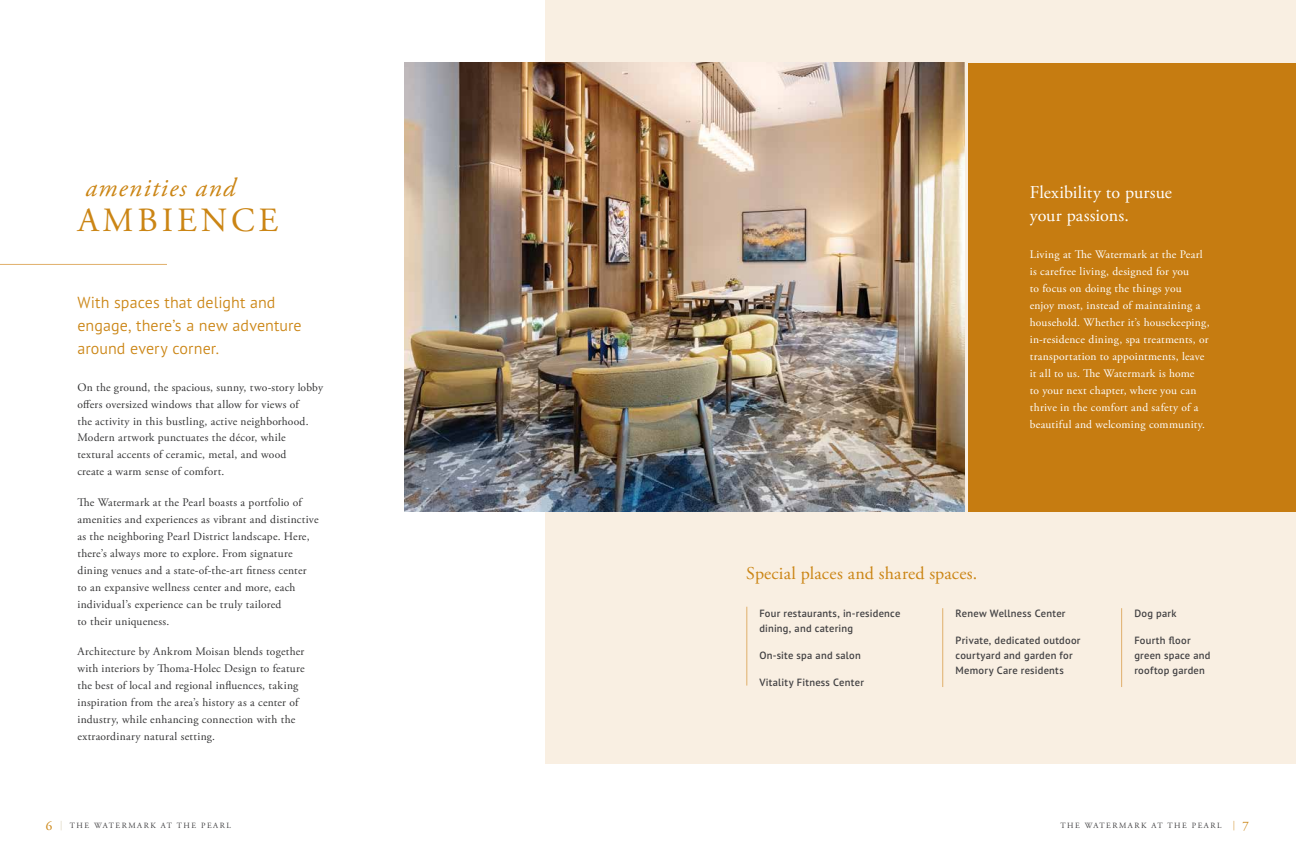
<style>
.page{position:relative;width:1296px;height:864px;background:#fff}
.page>*{position:absolute;margin:0;border:0;box-sizing:border-box;transform-origin:0 0}
.t1{font:33.9px "Adobe Garamond Pro";letter-spacing:.115em;color:#cb8514}
.t2{font:italic 26.1px "Adobe Garamond Pro";letter-spacing:.05em;color:#cb8514}
.t3{font:18px/22.9px "Adobe Garamond Pro";letter-spacing:.005em;color:#fff}
.t4{font:18px "Adobe Garamond Pro";letter-spacing:.01em;color:#cb8514}
.t5{font:300 16px/22.9px "PT Sans Pro";letter-spacing:.005em;color:#cb8514}
.t6{font:11.5px/17px "Adobe Garamond Pro";letter-spacing:.02em;color:#333334}
.t7{font:11.5px/17px "Adobe Garamond Pro";letter-spacing:.02em;color:#fff}
.t8{font:600 10.5px/15px "PT Sans Pro";letter-spacing:.025em;color:#414042}
.t9{font:8px "Adobe Garamond Pro";letter-spacing:.19em;color:#414042}
.s1{font-size:13px;color:#cb8514}
.s2{font-size:9.5px;color:#d0c5a5}
.s3{font-size:9.5px;color:#cb8514}
</style>
<div class="page">
<hr style="left:0;top:264px;width:167px;height:1px;background:#e0af6b">
<div style="left:546px;top:0;width:750px;height:764px;background:#f9efe2"></div>
<hr style="left:746px;top:607px;width:1px;height:79px;background:#e0af6b">
<hr style="left:942px;top:608px;width:1px;height:79px;background:#e0af6b">
<hr style="left:1121px;top:608px;width:1px;height:79px;background:#e0af6b">
<div style="left:968px;top:63px;width:328px;height:449px;background:#c67c11"></div>
<img style="left:405px;top:63px;width:560px;height:449px">
<h2 class="t2" style="left:85px;top:172px;width:151px">amenities and</h2>
<h1 class="t1" style="left:78px;top:200px;width:202px">AMBIENCE</h1>
<h3 class="t5" style="left:77px;top:291px;width:226px">With spaces that delight and engage, there’s a new adventure around every corner.</h3>
<p class="t6" style="left:77px;top:379px;width:247px">On the ground, the spacious, sunny, two-story lobby offers oversized windows that allow for views of<br>the activity in this bustling, active neighborhood.<br>Modern artwork punctuates the décor, while textural accents of ceramic, metal, and wood<br>create a warm sense of comfort.</p>
<p class="t6" style="left:77px;top:494px;width:243px">The Watermark at the Pearl boasts a portfolio of amenities and experiences as vibrant and distinctive as the neighboring Pearl District landscape. Here, there’s always more to explore. From signature dining venues and a state-of-the-art fitness center to an expansive wellness center and more, each individual’s experience can be truly tailored<br>to their uniqueness.</p>
<p class="t6" style="left:77px;top:644px;width:229px">Architecture by Ankrom Moisan blends together with interiors by Thoma-Holec Design to feature the best of local and regional influences, taking inspiration from the area’s history as a center of industry, while enhancing connection with the extraordinary natural setting.</p>
<h3 class="t3" style="left:1030px;top:182px;width:144px">Flexibility to pursue your passions.</h3>
<p class="t7" style="left:1030px;top:247px;width:181px">Living at The Watermark at the Pearl is carefree living, designed for you<br>to focus on doing the things you<br>enjoy most, instead of maintaining a household. Whether it’s housekeeping, in-residence dining, spa treatments, or transportation to appointments, leave it all to us. The Watermark is home<br>to your next chapter, where you can thrive in the comfort and safety of a beautiful and welcoming community.</p>
<h3 class="t4" style="left:746px;top:562px;width:232px">Special places and shared spaces.</h3>
<p class="t8" style="left:759px;top:606px;width:143px">Four restaurants, in-residence dining, and catering</p>
<p class="t8" style="left:759px;top:648px;width:103px">On-site spa and salon</p>
<p class="t8" style="left:759px;top:674px;width:106px">Vitality Fitness Center</p>
<p class="t8" style="left:956px;top:606px;width:111px">Renew Wellness Center</p>
<p class="t8" style="left:956px;top:633px;width:127px">Private, dedicated outdoor courtyard and garden for<br>Memory Care residents</p>
<p class="t8" style="left:1134px;top:606px;width:44px">Dog park</p>
<p class="t8" style="left:1134px;top:633px;width:78px">Fourth floor green space and rooftop garden</p>
<p class="t9" style="left:46px;top:820px;width:186px"><span class="s1">6</span> <span class="s2">|</span> THE WATERMARK AT THE PEARL</p>
<p class="t9" style="left:1061px;top:820px;width:190px">THE WATERMARK AT THE PEARL <span class="s3">|</span> <span class="s1">7</span></p>
</div>
